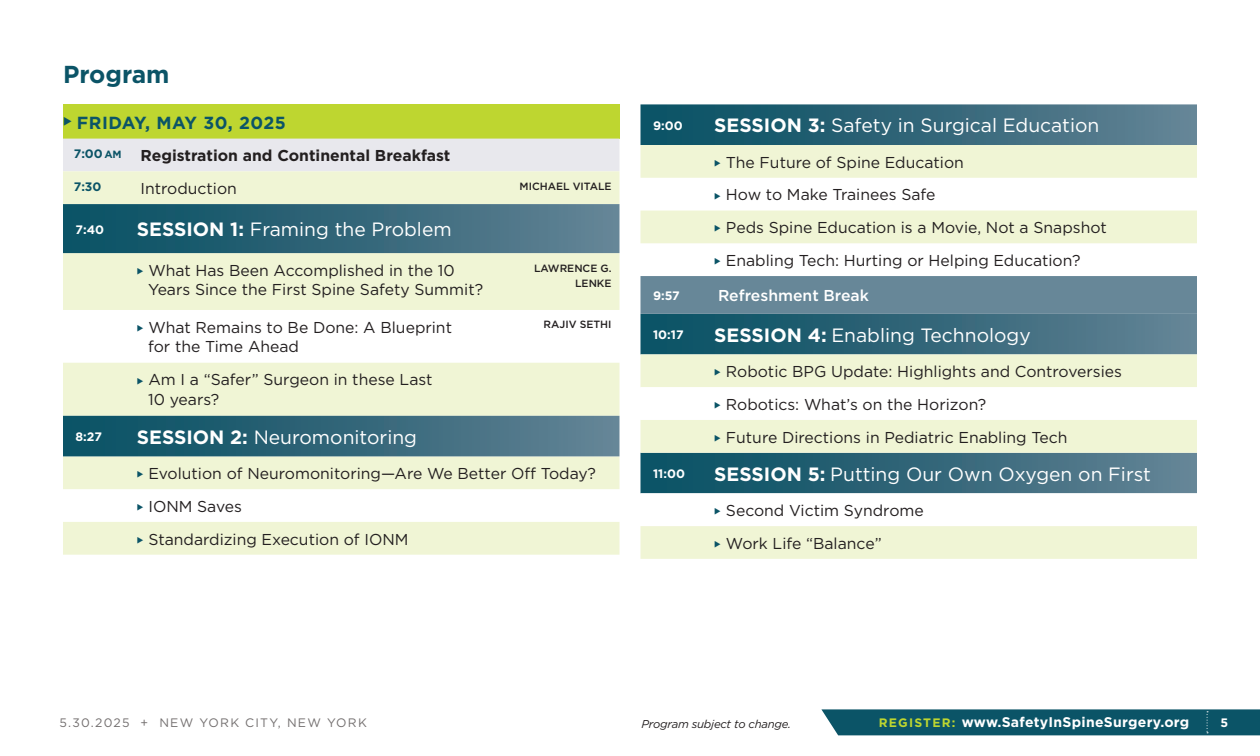
<style>
.page{position:relative;width:1260px;height:756px;background:#fff}
.page>*{position:absolute;margin:0;border:0;box-sizing:border-box;transform-origin:0 0}
.Subhead_1{font:700 24.5px "Gotham";color:#0b5467}
.table_head_2025{font:19.25px "Gotham";color:#fff}
.Table-Days{font:700 17.5px "Gotham";letter-spacing:.03em;color:#0b5467}
.Table-bullets{font:15.75px/19.6px "Gotham";color:#231f20}
.Table-body{font:700 15.75px "Gotham";color:#231f20}
.Table-body-2{font:500 15.75px "Gotham";color:#fff}
.Table-body-3{font:15.75px "Gotham";color:#231f20}
.t1{font:700 14px "Gotham";letter-spacing:.02em;color:#fff}
.t2{font:12.25px "Gotham";letter-spacing:.1em;color:#736f6f}
.table_head_2025-2{font:700 12.25px "Gotham";color:#fff}
.Table-body-4{font:700 12.25px "Gotham";color:#0b5467}
.Table-body-5{font:italic 11.38px "Gotham";letter-spacing:-.02em;color:#231f20}
.Table_-_Name{font:500 10.5px/15.8px "Gotham";color:#231f20;text-align:right}
.s1{font-size:10.5px}
.s2{font-weight:700}
.s3{color:#0b5467}
.s4{font-size:12.25px;color:#bed630}
</style>
<div class="page">
<div style="left:821px;top:709px;width:439px;height:26px;background:#0b5467"></div>
<div style="left:63px;top:104px;width:557px;height:35px;background:#bed630"></div>
<div style="left:63px;top:139px;width:557px;height:32px;background:#e8e8ed"></div>
<svg style="left:63px;top:171px;width:557px;height:384px;fill:#f0f5d5"></svg>
<svg style="left:63px;top:204px;width:557px;height:252px"></svg>
<svg style="left:640px;top:104px;width:557px;height:41px;background:#35697b"></svg>
<svg style="left:640px;top:145px;width:557px;height:414px;fill:#f0f5d5"></svg>
<div style="left:640px;top:276px;width:557px;height:38px;background:#678798"></div>
<svg style="left:640px;top:387px;width:557px;height:139px"></svg>
<p class="Subhead_1" style="left:63px;top:58px;width:108px">Program</p>
<p class="Table-Days" style="left:63px;top:111px;width:225px">◆ FRIDAY, MAY 30, 2025</p>
<p class="Table-body-4" style="left:74px;top:146px;width:49px">7:00 <span class="s1">AM</span></p>
<p class="Table-body" style="left:141px;top:145px;width:311px">Registration and Continental Breakfast</p>
<p class="Table-body-4" style="left:74px;top:179px;width:29px">7:30</p>
<p class="Table-body-3" style="left:141px;top:178px;width:98px">Introduction</p>
<p class="Table_-_Name" style="left:520px;top:178px;width:94px">MICHAEL VITALE</p>
<p class="table_head_2025-2" style="left:76px;top:221px;width:30px">7:40</p>
<p class="table_head_2025" style="left:137px;top:217px;width:316px"><span class="s2">SESSION 1:</span> Framing the Problem</p>
<p class="Table-bullets" style="left:148px;top:260px;width:337px;text-indent:-11px"><span class="s3">◆</span> What Has Been Accomplished in the 10<br>Years Since the First Spine Safety Summit?</p>
<p class="Table_-_Name" style="left:534px;top:260px;width:79px">LAWRENCE G.<br>LENKE</p>
<p class="Table-bullets" style="left:148px;top:317px;width:305px;text-indent:-11px"><span class="s3">◆</span> What Remains to Be Done: A Blueprint for the Time Ahead</p>
<p class="Table_-_Name" style="left:544px;top:317px;width:69px">RAJIV SETHI</p>
<p class="Table-bullets" style="left:148px;top:370px;width:286px;text-indent:-11px"><span class="s3">◆</span> Am I a “Safer” Surgeon in these Last<br>10 years?</p>
<p class="table_head_2025-2" style="left:76px;top:429px;width:28px">8:27</p>
<p class="table_head_2025" style="left:137px;top:425px;width:282px"><span class="s2">SESSION 2:</span> Neuromonitoring</p>
<p class="Table-bullets" style="left:137px;top:463px;width:461px"><span class="s3">◆</span> Evolution of Neuromonitoring—Are We Better Off Today?</p>
<p class="Table-bullets" style="left:137px;top:496px;width:107px"><span class="s3">◆</span> IONM Saves</p>
<p class="Table-bullets" style="left:137px;top:529px;width:273px"><span class="s3">◆</span> Standardizing Execution of IONM</p>
<p class="table_head_2025-2" style="left:653px;top:117px;width:31px">9:00</p>
<p class="table_head_2025" style="left:714px;top:113px;width:387px"><span class="s2">SESSION 3:</span> Safety in Surgical Education</p>
<p class="Table-bullets" style="left:714px;top:152px;width:251px"><span class="s3">◆</span> The Future of Spine Education</p>
<p class="Table-bullets" style="left:714px;top:185px;width:223px"><span class="s3">◆</span> How to Make Trainees Safe</p>
<p class="Table-bullets" style="left:714px;top:218px;width:394px"><span class="s3">◆</span> Peds Spine Education is a Movie, Not a Snapshot</p>
<p class="Table-bullets" style="left:714px;top:250px;width:368px"><span class="s3">◆</span> Enabling Tech: Hurting or Helping Education?</p>
<p class="table_head_2025-2" style="left:653px;top:287px;width:28px">9:57</p>
<p class="Table-body-2" style="left:718px;top:285px;width:152px">Refreshment Break</p>
<p class="table_head_2025-2" style="left:653px;top:327px;width:32px">10:17</p>
<p class="table_head_2025" style="left:714px;top:323px;width:318px"><span class="s2">SESSION 4:</span> Enabling Technology</p>
<p class="Table-bullets" style="left:714px;top:361px;width:409px"><span class="s3">◆</span> Robotic BPG Update: Highlights and Controversies</p>
<p class="Table-bullets" style="left:714px;top:394px;width:274px"><span class="s3">◆</span> Robotics: What’s on the Horizon?</p>
<p class="Table-bullets" style="left:714px;top:427px;width:355px"><span class="s3">◆</span> Future Directions in Pediatric Enabling Tech</p>
<p class="table_head_2025-2" style="left:653px;top:465px;width:33px">11:00</p>
<p class="table_head_2025" style="left:714px;top:462px;width:438px"><span class="s2">SESSION 5:</span> Putting Our Own Oxygen on First</p>
<p class="Table-bullets" style="left:714px;top:500px;width:211px"><span class="s3">◆</span> Second Victim Syndrome</p>
<p class="Table-bullets" style="left:714px;top:533px;width:169px"><span class="s3">◆</span> Work Life “Balance”</p>
<p class="t2" style="left:60px;top:715px;width:309px">5.30.2025 + NEW YORK CITY, NEW YORK</p>
<p class="t1" style="left:879px;top:713px;width:312px"><span class="s4">REGISTER:</span> www.SafetyInSpineSurgery.org</p>
<p class="table_head_2025-2" style="left:1221px;top:715px;width:9px">5</p>
<p class="Table-body-5" style="left:642px;top:717px;width:151px">Program subject to change.</p>
</div>
